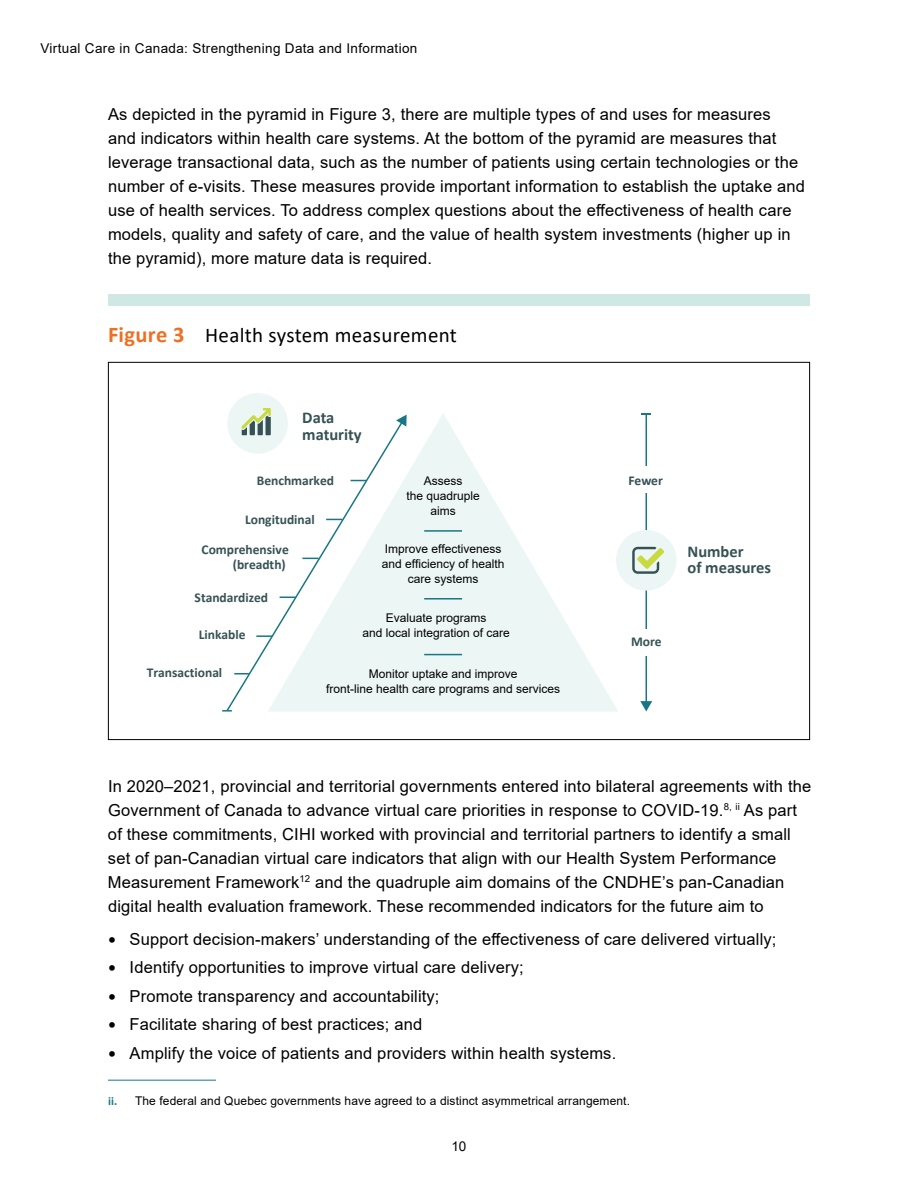
<style>
.page{position:relative;width:918px;height:1188px;background:#fff}
.page>*{position:absolute;margin:0;border:0;box-sizing:border-box;transform-origin:0 0}
.title_figure_table{font:21px "Calibri";letter-spacing:.015em;color:#000}
.body{font:16.5px/24px "Arial";letter-spacing:.01em;color:#000}
.body_B4bullet{font:16.5px/24px "Arial";letter-spacing:.01em;color:#000}
.t1{font:700 16.5px/16.5px "Calibri";color:#365254}
.t2{font:700 13.5px/15px "Calibri";color:#365254;text-align:right}
.t3{font:13.5px "Arial";letter-spacing:.025em;color:#000}
.body_B4bullet-2{font:12px/15px "Arial";color:#000;text-align:center}
.s1{font-weight:700;font-size:22.5px;color:#ed7024}
.s2{font-size:22.5px}
.s3{font-family:"Calibri";font-weight:700;color:#177784}
</style>
<div class="page">
<div style="left:108px;top:294px;width:702px;height:12px;background:#cfe8e3"></div>
<svg style="left:268px;top:414px;width:350px;height:298px;fill:#ecf6f4"></svg>
<hr style="left:646px;top:414px;width:1px;height:289px;background:#177784">
<svg style="left:640px;top:701px;width:12px;height:10px"></svg>
<svg style="left:641px;top:413px;width:10px;height:2px"></svg>
<hr style="left:424px;top:530px;width:38px;height:2px;background:#177784">
<hr style="left:424px;top:598px;width:38px;height:2px;background:#177784">
<hr style="left:424px;top:654px;width:38px;height:1px;background:#177784">
<div style="left:608px;top:466px;width:76px;height:27px;background:#fff"></div>
<svg style="left:234px;top:673px;width:15px;height:2px"></svg>
<svg style="left:256px;top:635px;width:17px;height:2px"></svg>
<svg style="left:280px;top:597px;width:16px;height:1px"></svg>
<svg style="left:351px;top:480px;width:16px;height:1px"></svg>
<svg style="left:326px;top:519px;width:16px;height:1px"></svg>
<svg style="left:302px;top:558px;width:17px;height:1px"></svg>
<div style="left:612px;top:629px;width:75px;height:26px;background:#fff"></div>
<div style="left:227px;top:393px;width:61px;height:61px;background:#ecf6f4;border-radius:50%"></div>
<svg style="left:241px;top:408px;width:30px;height:27px"></svg>
<svg style="left:222px;top:710px;width:10px;height:2px"></svg>
<div style="left:616px;top:530px;width:61px;height:61px;background:#ecf6f4;border-radius:50%"></div>
<svg style="left:632px;top:547px;width:32px;height:27px"></svg>
<hr style="left:108px;top:1080px;width:108px;height:1px;background:#177784">
<p class="t3" style="left:40px;top:38px;width:378px">Virtual Care in Canada: Strengthening Data and Information</p>
<p class="body" style="left:108px;top:102px;width:699px">As depicted in the pyramid in Figure 3, there are multiple types of and uses for measures<br>and indicators within health care systems. At the bottom of the pyramid are measures that leverage transactional data, such as the number of patients using certain technologies or the number of e-visits. These measures provide important information to establish the uptake and use of health services. To address complex questions about the effectiveness of health care models, quality and safety of care, and the value of health system investments (higher up in the pyramid), more mature data is required.</p>
<p class="title_figure_table" style="left:108px;top:320px;width:351px"><span class="s1">Figure 3</span> Health system measurement</p>
<p class="t1" style="left:302px;top:409px;width:61px">Data maturity</p>
<p class="t2" style="left:257px;top:473px;width:79px">Benchmarked</p>
<p class="body_B4bullet-2" style="left:406px;top:473px;width:75px">Assess<br>the quadruple aims</p>
<p class="body_B4bullet-2" style="left:382px;top:541px;width:124px">Improve effectiveness and efficiency of health care systems</p>
<p class="body_B4bullet-2" style="left:363px;top:611px;width:149px">Evaluate programs<br>and local integration of care</p>
<p class="body_B4bullet-2" style="left:326px;top:666px;width:236px">Monitor uptake and improve<br>front-line health care programs and services</p>
<p class="t2" style="left:245px;top:511px;width:71px">Longitudinal</p>
<p class="t2" style="left:201px;top:542px;width:89px">Comprehensive (breadth)</p>
<p class="t2" style="left:195px;top:590px;width:75px">Standardized</p>
<p class="t2" style="left:199px;top:627px;width:48px">Linkable</p>
<p class="t2" style="left:147px;top:665px;width:77px">Transactional</p>
<p class="t2" style="left:629px;top:472px;width:36px">Fewer</p>
<p class="t1" style="left:687px;top:543px;width:85px">Number<br>of measures</p>
<p class="t2" style="left:631px;top:634px;width:32px">More</p>
<p class="body_B4bullet" style="left:108px;top:774px;width:705px">In 2020–2021, provincial and territorial governments entered into bilateral agreements with the Government of Canada to advance virtual care priorities in response to COVID-19.<sup>8,</sup> <sup>ii</sup> As part of these commitments, CIHI worked with provincial and territorial partners to identify a small set of pan-Canadian virtual care indicators that align with our Health System Performance Measurement Framework<sup>12</sup> and the quadruple aim domains of the CNDHE’s pan-Canadian digital health evaluation framework. These recommended indicators for the future aim to</p>
<p class="body" style="left:108px;top:927px;width:670px"><span class="s2">•</span> Support decision-makers’ understanding of the effectiveness of care delivered virtually;</p>
<p class="body" style="left:108px;top:955px;width:417px"><span class="s2">•</span> Identify opportunities to improve virtual care delivery;</p>
<p class="body" style="left:108px;top:984px;width:333px"><span class="s2">•</span> Promote transparency and accountability;</p>
<p class="body" style="left:108px;top:1012px;width:316px"><span class="s2">•</span> Facilitate sharing of best practices; and</p>
<p class="body" style="left:108px;top:1041px;width:510px"><span class="s2">•</span> Amplify the voice of patients and providers within health systems.</p>
<p class="body_B4bullet-2" style="left:108px;top:1094px;width:524px"><span class="s3">ii.</span> The federal and Quebec governments have agreed to a distinct asymmetrical arrangement.</p>
<p class="t3" style="left:451px;top:1137px;width:17px">10</p>
</div>
